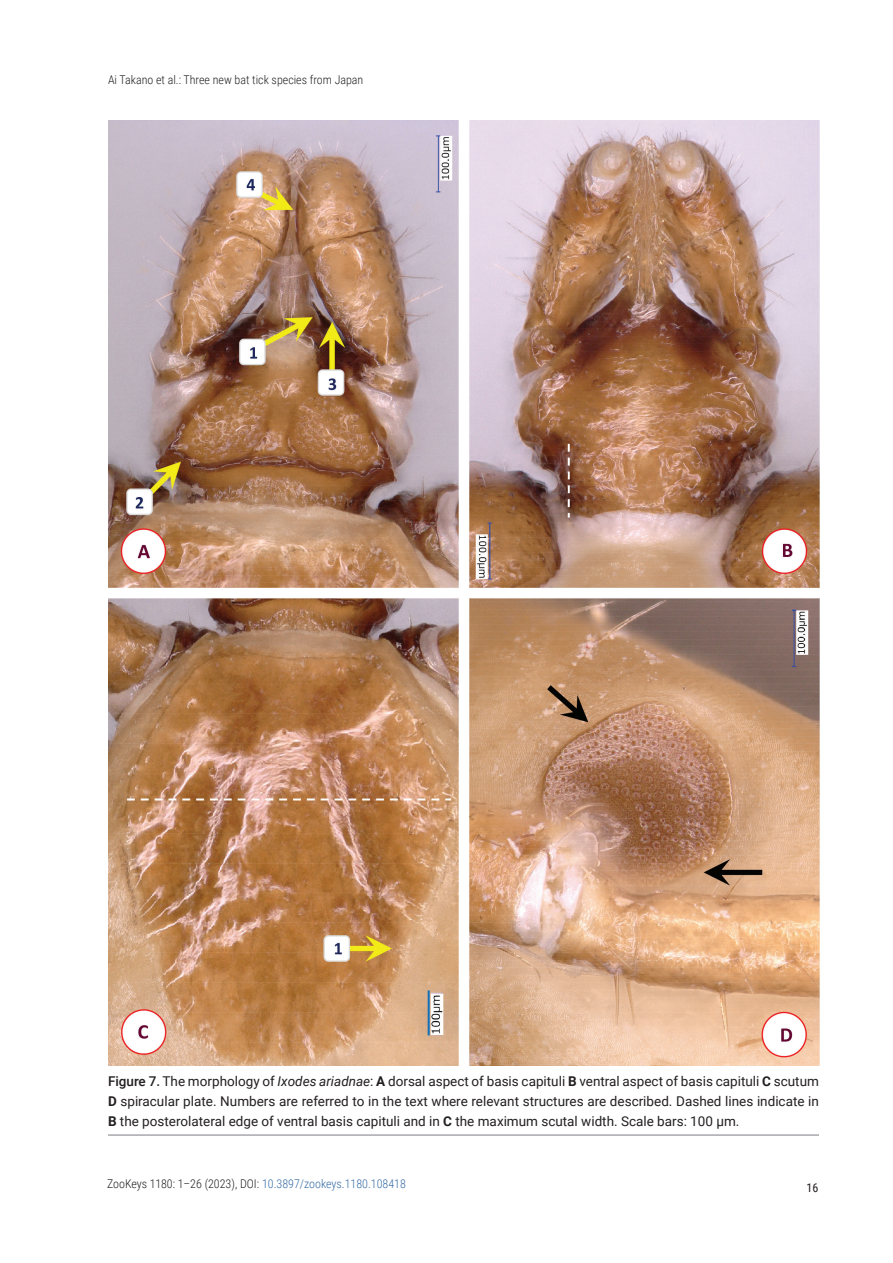
<style>
.page{position:relative;width:893px;height:1263px;background:#fff}
.page>*{position:absolute;margin:0;border:0;box-sizing:border-box;transform-origin:0 0}
.FIG_-_Caption{font:13.5px/19.8px "Roboto";color:#231f20;text-align:justify}
.t1{font:300 12px "Roboto Condensed";color:#231f20}
.t2{font:12px "Roboto Condensed";color:#231f20}
.s1{font-weight:500}
.s2{font-style:italic}
.s3{font-weight:700}
.s4{color:#376ba5}
</style>
<div class="page">
<img style="left:108px;top:121px;width:711px;height:944px">
<hr style="left:108px;top:1134px;width:711px;height:2px;background:#a8a9ad">
<p class="t1" style="left:108px;top:71px;width:257px">Ai Takano et al.: Three new bat tick species from Japan</p>
<p class="FIG_-_Caption" style="left:108px;top:1071px;width:712px"><span class="s1">Figure 7.</span> The morphology of <span class="s2">Ixodes ariadnae</span>: <span class="s3">A</span> dorsal aspect of basis capituli <span class="s3">B</span> ventral aspect of basis capituli <span class="s3">C</span> scutum <span class="s3">D</span> spiracular plate. Numbers are referred to in the text where relevant structures are described. Dashed lines indicate in <span class="s3">B</span> the posterolateral edge of ventral basis capituli and in <span class="s3">C</span> the maximum scutal width. Scale bars: 100 μm.</p>
<p class="t1" style="left:107px;top:1175px;width:300px">ZooKeys 1180: 1–26 (2023), DOI: <span class="s4">10.3897/zookeys.1180.108418</span></p>
<p class="t2" style="left:806px;top:1179px;width:13px">16</p>
</div>
